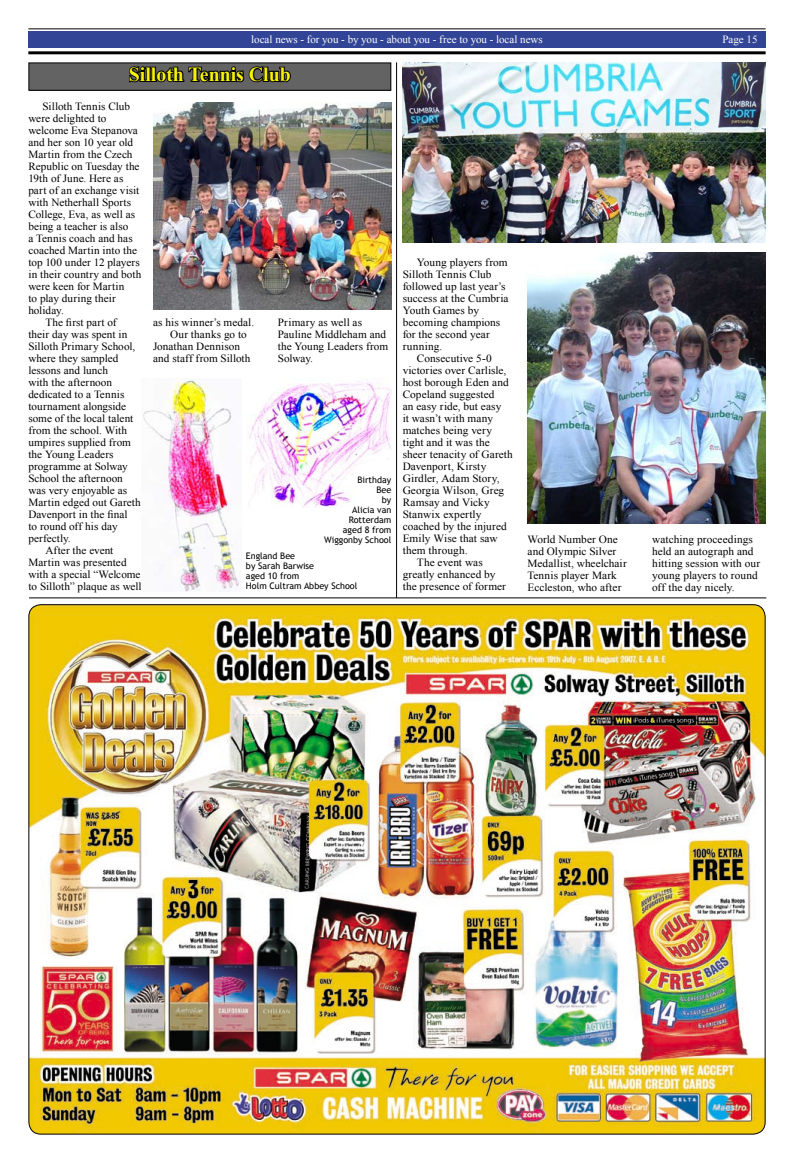
<style>
.page{position:relative;width:794px;height:1163px;background:#fff}
.page>*{position:absolute;margin:0;border:0;box-sizing:border-box;transform-origin:0 0}
.t1{font:700 20px "Times New Roman";color:#f8f400}
.t2{font:11px/12px "Times New Roman";letter-spacing:.005em;color:#000}
.t3{font:11px "Times New Roman";letter-spacing:-.005em;color:#fff}
.t4{font:11px "Times New Roman";letter-spacing:.025em;color:#000}
.t5{font:9px/10px "Trebuchet MS";color:#000}
</style>
<div class="page">
<div style="left:28px;top:31px;width:737px;height:17px;background:#314496"></div>
<hr style="left:28px;top:28px;width:737px;height:1px;background:#000">
<hr style="left:28px;top:51px;width:737px;height:3px;background:#000">
<img style="left:30px;top:604px;width:735px;height:529px">
<div style="left:29px;top:63px;width:362px;height:27px;background:#636363"></div>
<svg style="left:129px;top:66px;width:162px;height:17px"></svg>
<div style="left:28px;top:62px;width:363px;height:29px;border:1px solid #000"></div>
<img style="left:527px;top:252px;width:238px;height:271px">
<img style="left:403px;top:62px;width:362px;height:180px">
<img style="left:153px;top:102px;width:238px;height:207px">
<img style="left:143px;top:378px;width:99px;height:213px">
<img style="left:249px;top:381px;width:142px;height:126px">
<hr style="left:29px;top:597px;width:737px;height:1px;background:#000">
<hr style="left:396px;top:62px;width:1px;height:535px;background:#000">
<p class="t3" style="left:251px;top:32px;width:293px">local news - for you - by you - about you - free to you - local news</p>
<p class="t3" style="left:722px;top:32px;width:37px">Page 15</p>
<h1 class="t1" style="left:129px;top:60px;width:163px">Silloth Tennis Club</h1>
<p class="t2" style="left:43px;top:100px;width:89px">Silloth Tennis Club</p>
<p class="t2" style="left:28px;top:112px;width:80px">were delighted to</p>
<p class="t2" style="left:28px;top:124px;width:111px">welcome Eva Stepanova</p>
<p class="t2" style="left:28px;top:136px;width:106px">and her son 10 year old</p>
<p class="t2" style="left:28px;top:148px;width:106px">Martin from the Czech</p>
<p class="t2" style="left:28px;top:160px;width:113px">Republic on Tuesday the</p>
<p class="t2" style="left:28px;top:172px;width:96px">19th of June. Here as</p>
<p class="t2" style="left:28px;top:184px;width:112px">part of an exchange visit</p>
<p class="t2" style="left:28px;top:196px;width:104px">with Netherhall Sports</p>
<p class="t2" style="left:28px;top:208px;width:108px">College, Eva, as well as</p>
<p class="t2" style="left:28px;top:220px;width:101px">being a teacher is also</p>
<p class="t2" style="left:28px;top:232px;width:106px">a Tennis coach and has</p>
<p class="t2" style="left:28px;top:244px;width:110px">coached Martin into the</p>
<p class="t2" style="left:28px;top:256px;width:113px">top 100 under 12 players</p>
<p class="t2" style="left:28px;top:268px;width:115px">in their country and both</p>
<p class="t2" style="left:28px;top:280px;width:98px">were keen for Martin</p>
<p class="t2" style="left:28px;top:292px;width:89px">to play during their</p>
<p class="t2" style="left:28px;top:304px;width:37px">holiday.</p>
<p class="t2" style="left:45px;top:316px;width:73px">The first part of</p>
<p class="t2" style="left:28px;top:328px;width:100px">their day was spent in</p>
<p class="t2" style="left:28px;top:340px;width:108px">Silloth Primary School,</p>
<p class="t2" style="left:28px;top:352px;width:92px">where they sampled</p>
<p class="t2" style="left:28px;top:364px;width:81px">lessons and lunch</p>
<p class="t2" style="left:28px;top:376px;width:85px">with the afternoon</p>
<p class="t2" style="left:28px;top:388px;width:97px">dedicated to a Tennis</p>
<p class="t2" style="left:28px;top:400px;width:99px">tournament alongside</p>
<p class="t2" style="left:28px;top:412px;width:106px">some of the local talent</p>
<p class="t2" style="left:28px;top:424px;width:100px">from the school. With</p>
<p class="t2" style="left:28px;top:436px;width:104px">umpires supplied from</p>
<p class="t2" style="left:28px;top:448px;width:87px">the Young Leaders</p>
<p class="t2" style="left:28px;top:460px;width:101px">programme at Solway</p>
<p class="t2" style="left:28px;top:472px;width:96px">School the afternoon</p>
<p class="t2" style="left:28px;top:484px;width:100px">was very enjoyable as</p>
<p class="t2" style="left:28px;top:496px;width:114px">Martin edged out Gareth</p>
<p class="t2" style="left:28px;top:508px;width:101px">Davenport in the final</p>
<p class="t2" style="left:28px;top:520px;width:91px">to round off his day</p>
<p class="t2" style="left:28px;top:532px;width:44px">perfectly.</p>
<p class="t2" style="left:45px;top:544px;width:70px">After the event</p>
<p class="t2" style="left:28px;top:556px;width:100px">Martin was presented</p>
<p class="t2" style="left:28px;top:568px;width:114px">with a special “Welcome</p>
<p class="t2" style="left:28px;top:580px;width:115px">to Silloth” plaque as well</p>
<p class="t2" style="left:153px;top:316px;width:103px">as his winner’s medal.</p>
<p class="t2" style="left:170px;top:328px;width:78px">Our thanks go to</p>
<p class="t2" style="left:153px;top:340px;width:88px">Jonathan Dennison</p>
<p class="t2" style="left:153px;top:352px;width:99px">and staff from Silloth</p>
<p class="t2" style="left:278px;top:316px;width:112px">Primary as well as<br>Pauline Middleham and the Young Leaders from<br>Solway.</p>
<p class="t5" style="left:324px;top:475px;width:69px;text-align:right">Birthday<br>Bee<br>by<br>Alicia van<br>Rotterdam<br>aged 8 from<br>Wiggonby School</p>
<p class="t5" style="left:246px;top:551px;width:113px">England Bee<br>by Sarah Barwise<br>aged 10 from<br>Holm Cultram Abbey School</p>
<p class="t2" style="left:417px;top:256px;width:92px">Young players from</p>
<p class="t2" style="left:403px;top:268px;width:90px">Silloth Tennis Club</p>
<p class="t2" style="left:403px;top:280px;width:104px">followed up last year’s</p>
<p class="t2" style="left:403px;top:292px;width:107px">success at the Cumbria</p>
<p class="t2" style="left:403px;top:304px;width:78px">Youth Games by</p>
<p class="t2" style="left:403px;top:316px;width:99px">becoming champions</p>
<p class="t2" style="left:403px;top:328px;width:89px">for the second year</p>
<p class="t4" style="left:403px;top:339px;width:41px">running.</p>
<p class="t2" style="left:417px;top:352px;width:76px">Consecutive 5-0</p>
<p class="t2" style="left:403px;top:364px;width:105px">victories over Carlisle,</p>
<p class="t2" style="left:403px;top:376px;width:108px">host borough Eden and</p>
<p class="t2" style="left:403px;top:388px;width:93px">Copeland suggested</p>
<p class="t2" style="left:403px;top:400px;width:100px">an easy ride, but easy</p>
<p class="t2" style="left:403px;top:412px;width:92px">it wasn’t with many</p>
<p class="t2" style="left:403px;top:424px;width:91px">matches being very</p>
<p class="t2" style="left:403px;top:436px;width:89px">tight and it was the</p>
<p class="t2" style="left:403px;top:448px;width:112px">sheer tenacity of Gareth</p>
<p class="t2" style="left:403px;top:460px;width:85px">Davenport, Kirsty</p>
<p class="t2" style="left:403px;top:472px;width:98px">Girdler, Adam Story,</p>
<p class="t2" style="left:403px;top:484px;width:103px">Georgia Wilson, Greg</p>
<p class="t2" style="left:403px;top:496px;width:89px">Ramsay and Vicky</p>
<p class="t2" style="left:403px;top:508px;width:80px">Stanwix expertly</p>
<p class="t2" style="left:403px;top:520px;width:106px">coached by the injured</p>
<p class="t2" style="left:403px;top:532px;width:96px">Emily Wise that saw</p>
<p class="t2" style="left:403px;top:544px;width:66px">them through.</p>
<p class="t2" style="left:417px;top:556px;width:67px">The event was</p>
<p class="t2" style="left:403px;top:568px;width:94px">greatly enhanced by</p>
<p class="t2" style="left:403px;top:580px;width:105px">the presence of former</p>
<p class="t2" style="left:527px;top:532px;width:101px">World Number One and Olympic Silver<br>Medallist, wheelchair<br>Tennis player Mark<br>Eccleston, who after</p>
<p class="t2" style="left:652px;top:532px;width:109px">watching proceedings held an autograph and hitting session with our young players to round off the day nicely.</p>
</div>
